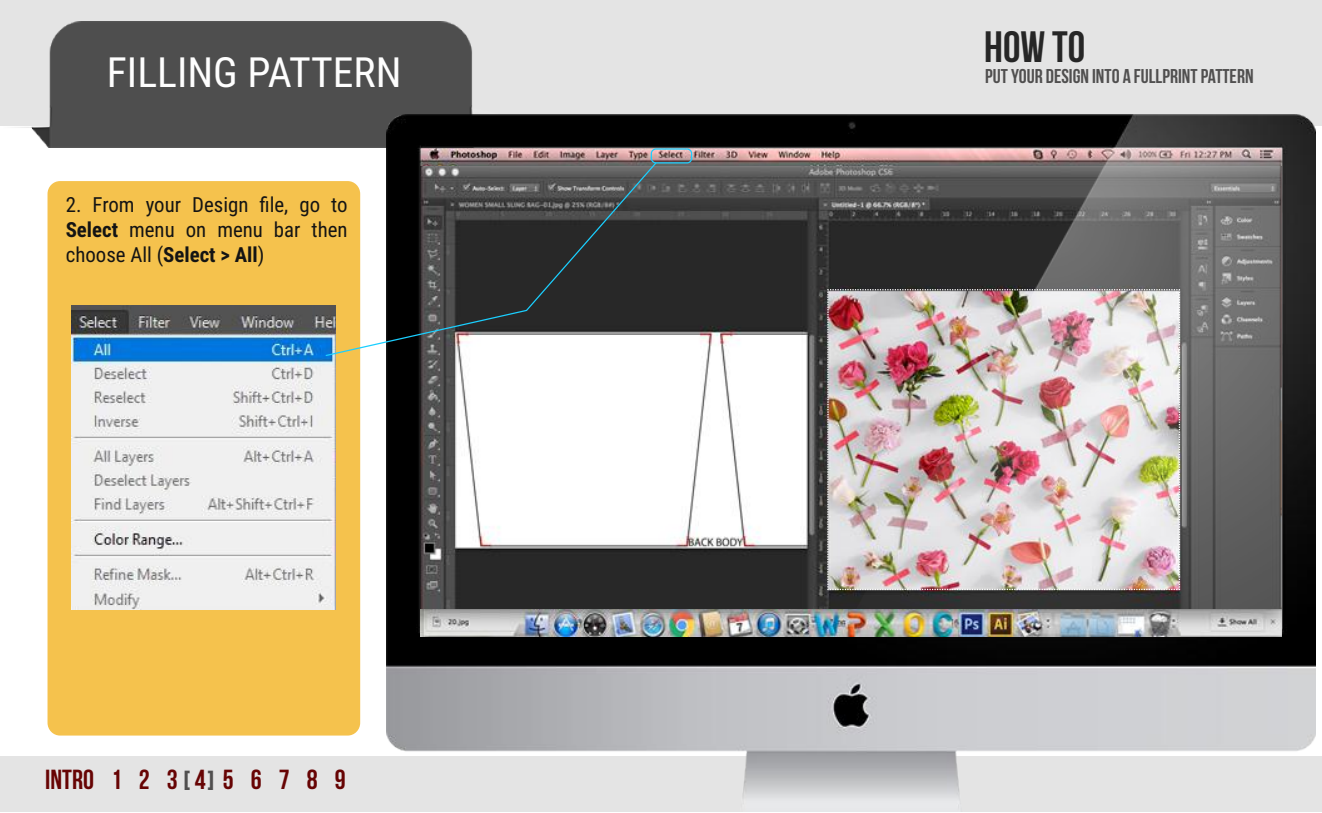
<style>
.page{position:relative;width:1322px;height:813px;background:#fff}
.page>*{position:absolute;margin:0;border:0;box-sizing:border-box;transform-origin:0 0}
.t1{font:700 43.62px "Bebas Neue";color:#262626}
.t2{font:41.62px "Roboto Condensed";color:#fefefe}
.t3{font:700 27.5px "Bebas Neue";color:#670404}
.t4{font:700 27.5px "Bebas Neue";color:#504f4f}
.t5{font:20.75px/25px "Roboto Condensed";color:#141414;text-align:justify}
.t6{font:700 19.88px "Bebas Neue";color:#504f4f}
.s1{font-weight:700}
</style>
<div class="page">
<div style="left:0;top:0;width:1321px;height:811px;background:#e4e4e4"></div>
<div style="left:0;top:126px;width:1321px;height:629px;background:#fff"></div>
<div style="left:47px;top:181px;width:313px;height:554px;background:#f5c24d;border-radius:13px"></div>
<img style="left:17px;top:21px;width:502px;height:126px">
<img style="left:386px;top:115px;width:929px;height:691px">
<img style="left:420px;top:609px;width:861px;height:28px">
<img style="left:71px;top:306px;width:264px;height:303px">
<div style="left:650px;top:148px;width:42px;height:15px;border:1px solid #1acfff;border-radius:5px"></div>
<svg style="left:324px;top:161px;width:333px;height:196px"></svg>
<img style="left:826px;top:288px;width:354px;height:302px">
<h2 class="t2" style="left:107px;top:43px;width:296px">FILLING PATTERN</h2>
<p class="t5" style="left:66px;top:191px;width:283px">2. From your Design file, go to <span class="s1">Select</span> menu on menu bar then choose All (<span class="s1">Select &gt; All</span>)</p>
<h3 class="t3" style="left:45px;top:764px;width:302px">INTRO 1 2 3 4 5 6 7 8 9</h3>
<h3 class="t4" style="left:184px;top:765px;width:32px">[ ]</h3>
<h1 class="t1" style="left:984px;top:23px;width:102px">HOW TO</h1>
<p class="t6" style="left:985px;top:65px;width:270px">PUT YOUR DESIGN INTO A FULLPRINT PATTERN</p>
</div>
